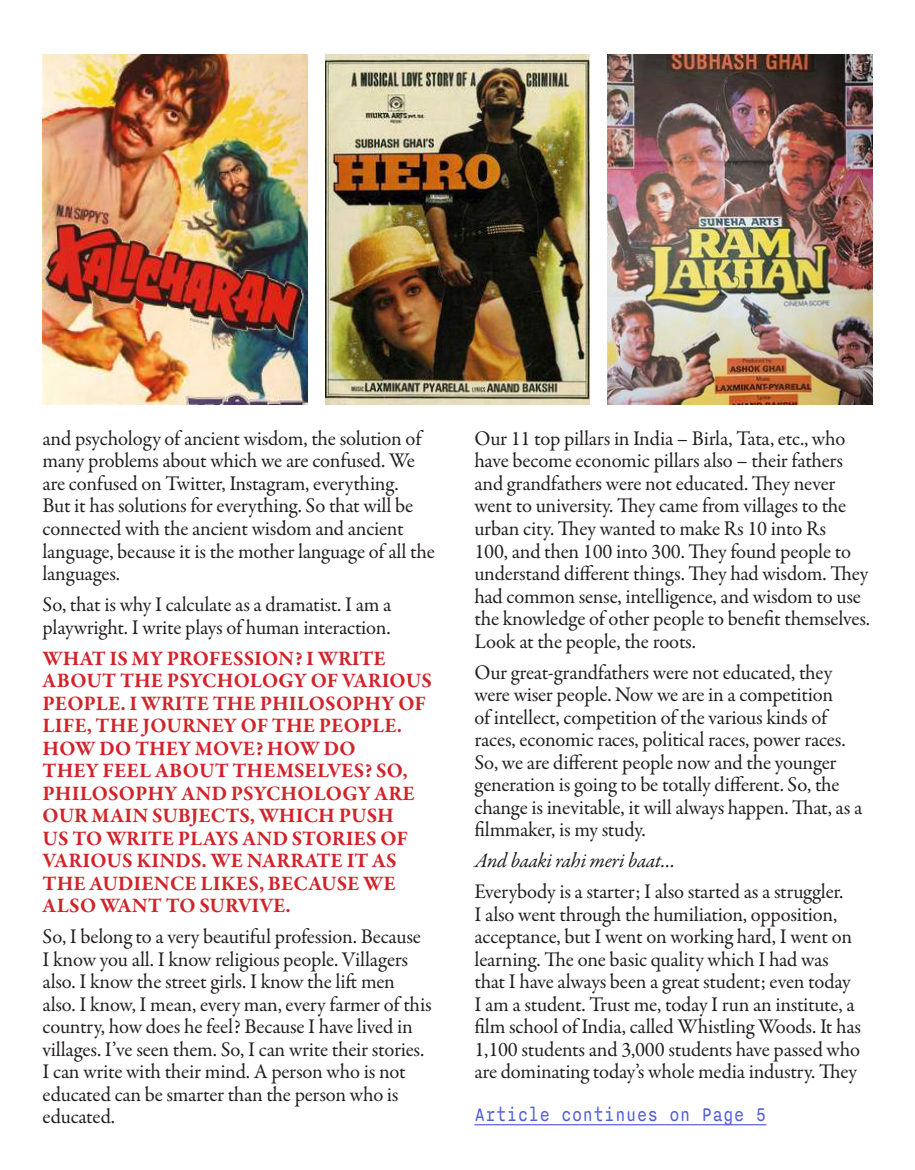
<style>
.page{position:relative;width:915px;height:1170px;background:#fff}
.page>*{position:absolute;margin:0;border:0;box-sizing:border-box;transform-origin:0 0}
.t1{font:22.5px "Nitti Typewriter";color:#4f5cd6;scale:.8 1}
.t2{font:21px/22.5px "Garamond Premr Pro";letter-spacing:-.01em;color:#231f20}
.t3{font:700 21px/22.5px "Garamond Premr Pro";color:#d1232a}
.t4{font:italic 21px "Garamond Premr Pro";letter-spacing:-.015em;color:#231f20}
</style>
<div class="page">
<hr style="left:474px;top:1123px;width:292px;height:2px;background:#4f5cd6">
<img style="left:43px;top:54px;width:264px;height:350px">
<img style="left:325px;top:54px;width:264px;height:350px">
<img style="left:607px;top:54px;width:265px;height:350px">
<p class="t2" style="left:43px;top:427px;width:393px">and psychology of ancient wisdom, the solution of many problems about which we are confused. We are confused on Twitter, Instagram, everything.<br>But it has solutions for everything. So that will be connected with the ancient wisdom and ancient language, because it is the mother language of all the languages.</p>
<p class="t2" style="left:43px;top:593px;width:350px">So, that is why I calculate as a dramatist. I am a playwright. I write plays of human interaction.</p>
<p class="t3" style="left:43px;top:647px;width:390px">WHAT IS MY PROFESSION? I WRITE<br>ABOUT THE PSYCHOLOGY OF VARIOUS<br>PEOPLE. I WRITE THE PHILOSOPHY OF<br>LIFE, THE JOURNEY OF THE PEOPLE.<br>HOW DO THEY MOVE? HOW DO<br>THEY FEEL ABOUT THEMSELVES? SO,<br>PHILOSOPHY AND PSYCHOLOGY ARE<br>OUR MAIN SUBJECTS, WHICH PUSH<br>US TO WRITE PLAYS AND STORIES OF<br>VARIOUS KINDS. WE NARRATE IT AS<br>THE AUDIENCE LIKES, BECAUSE WE<br>ALSO WANT TO SURVIVE.</p>
<p class="t2" style="left:43px;top:925px;width:390px">So, I belong to a very beautiful profession. Because I know you all. I know religious people. Villagers also. I know the street girls. I know the lift men also. I know, I mean, every man, every farmer of this country, how does he feel? Because I have lived in villages. I’ve seen them. So, I can write their stories.<br>I can write with their mind. A person who is not educated can be smarter than the person who is educated.</p>
<p class="t2" style="left:474px;top:427px;width:397px">Our 11 top pillars in India – Birla, Tata, etc., who have become economic pillars also – their fathers and grandfathers were not educated. They never went to university. They came from villages to the urban city. They wanted to make Rs 10 into Rs<br>100, and then 100 into 300. They found people to understand different things. They had wisdom. They had common sense, intelligence, and wisdom to use the knowledge of other people to benefit themselves.<br>Look at the people, the roots.</p>
<p class="t2" style="left:474px;top:661px;width:389px">Our great-grandfathers were not educated, they were wiser people. Now we are in a competition<br>of intellect, competition of the various kinds of races, economic races, political races, power races.<br>So, we are different people now and the younger generation is going to be totally different. So, the change is inevitable, it will always happen. That, as a filmmaker, is my study.</p>
<p class="t4" style="left:474px;top:847px;width:202px">And baaki rahi meri baat…</p>
<p class="t2" style="left:474px;top:880px;width:388px">Everybody is a starter; I also started as a struggler.<br>I also went through the humiliation, opposition, acceptance, but I went on working hard, I went on learning. The one basic quality which I had was that I have always been a great student; even today I am a student. Trust me, today I run an institute, a film school of India, called Whistling Woods. It has 1,100 students and 3,000 students have passed who are dominating today’s whole media industry. They</p>
<p class="t1" style="left:474px;top:1098px;width:366px">Article continues on Page 5</p>
</div>
